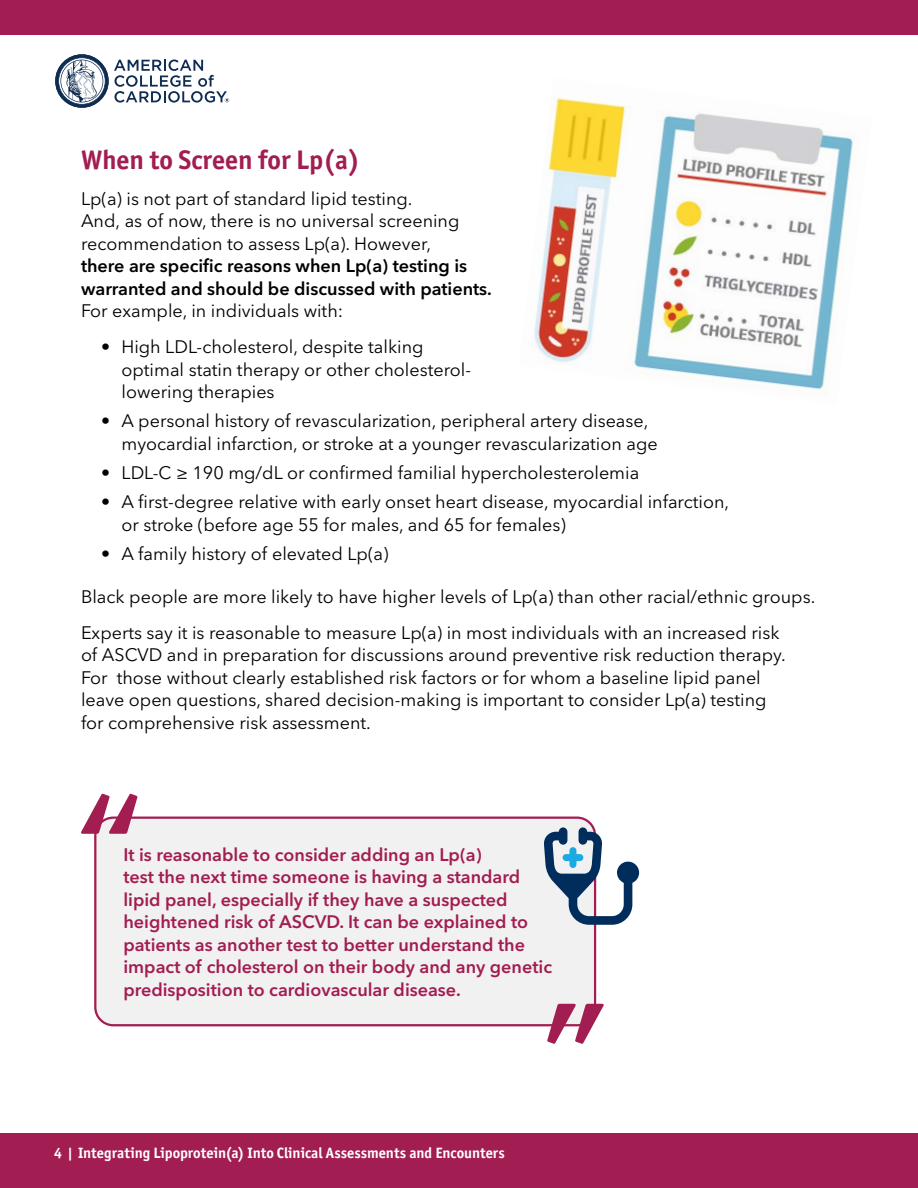
<style>
.page{position:relative;width:918px;height:1188px;background:#fff}
.page>*{position:absolute;margin:0;border:0;box-sizing:border-box;transform-origin:0 0}
.t1{font:700 27px "Officina Sans ITC Pro";color:#a21d51}
.t2{font:18px/22.5px "Avenir Next World";color:#000}
.t3{font:600 18px/22.5px "Avenir Next World";color:#a21d51}
.t4{font:600 18px/22.5px "Avenir Next World";color:#000}
.t5{font:700 15px "Officina Sans ITC Pro";color:#fff}
</style>
<div class="page">
<div style="left:0;top:0;width:918px;height:35px;background:#a21d51"></div>
<svg style="left:55px;top:54px;width:174px;height:54px"></svg>
<div style="left:0;top:1133px;width:918px;height:55px;background:#a21d51"></div>
<img style="left:534px;top:97px;width:319px;height:293px">
<img style="left:808px;top:287px;width:10px;height:15px">
<div style="left:95px;top:818px;width:500px;height:207px;background:#f1f1f2;border-radius:18px"></div>
<div style="left:94px;top:817px;width:502px;height:209px;border:2px solid #a21d51;border-radius:18px"></div>
<svg style="left:81px;top:794px;width:56px;height:40px"></svg>
<svg style="left:547px;top:1004px;width:57px;height:40px"></svg>
<svg style="left:544px;top:827px;width:95px;height:98px"></svg>
<h1 class="t1" style="left:81px;top:143px;width:281px">When to Screen for Lp(a)</h1>
<p class="t2" style="left:81px;top:187px;width:380px">Lp(a) is not part of standard lipid testing.<br>And, as of now, there is no universal screening recommendation to assess Lp(a). However,</p>
<p class="t4" style="left:81px;top:255px;width:413px">there are specific reasons when Lp(a) testing is warranted and should be discussed with patients.</p>
<p class="t2" style="left:81px;top:300px;width:264px">For example, in individuals with:</p>
<p class="t2" style="left:122px;top:336px;width:351px;text-indent:-20px">• High LDL-cholesterol, despite talking optimal statin therapy or other cholesterol&shy;lowering therapies</p>
<p class="t2" style="left:122px;top:410px;width:538px;text-indent:-20px">• A personal history of revascularization, peripheral artery disease, myocardial infarction, or stroke at a younger revascularization age</p>
<p class="t2" style="left:101px;top:462px;width:540px">• LDL-C ≥ 190 mg/dL or confirmed familial hypercholesterolemia</p>
<p class="t2" style="left:122px;top:491px;width:609px;text-indent:-20px">• A first-degree relative with early onset heart disease, myocardial infarction, or stroke (before age 55 for males, and 65 for females)</p>
<p class="t2" style="left:101px;top:543px;width:289px">• A family history of elevated Lp(a)</p>
<p class="t2" style="left:81px;top:579px;width:736px;line-height:36px">Black people are more likely to have higher levels of Lp(a) than other racial/ethnic groups.<br>Experts say it is reasonable to measure Lp(a) in most individuals with an increased risk</p>
<p class="t2" style="left:81px;top:644px;width:706px">of ASCVD and in preparation for discussions around preventive risk reduction therapy.<br>For those without clearly established risk factors or for whom a baseline lipid panel leave open questions, shared decision-making is important to consider Lp(a) testing for comprehensive risk assessment.</p>
<p class="t3" style="left:123px;top:843px;width:430px">It is reasonable to consider adding an Lp(a)<br>test the next time someone is having a standard lipid panel, especially if they have a suspected heightened risk of ASCVD. It can be explained to patients as another test to better understand the impact of cholesterol on their body and any genetic predisposition to cardiovascular disease.</p>
<p class="t5" style="left:54px;top:1143px;width:452px">4 | Integrating Lipoprotein(a) Into Clinical Assessments and Encounters</p>
</div>
